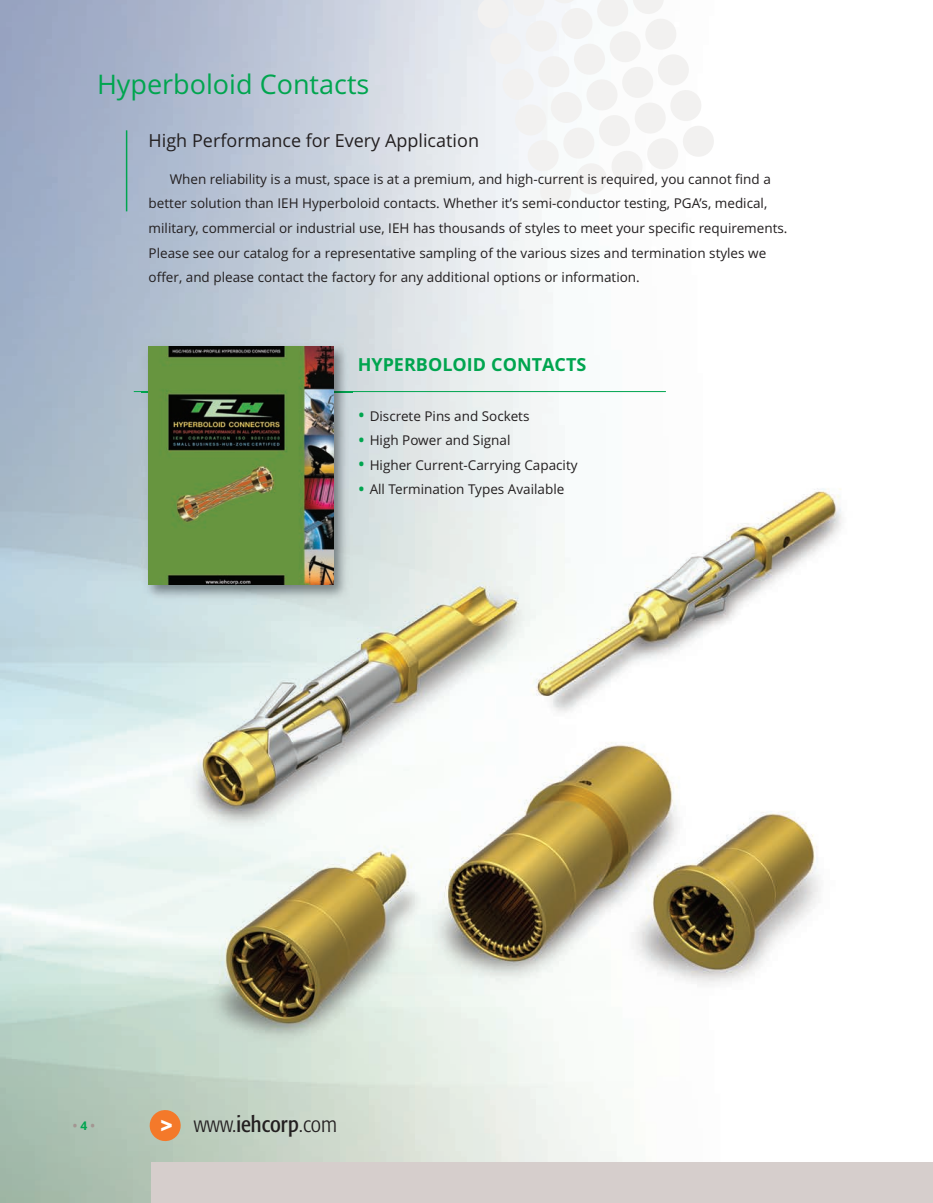
<style>
.page{position:relative;width:933px;height:1203px;background:#fff}
.page>*{position:absolute;margin:0;border:0;box-sizing:border-box;transform-origin:0 0}
.t1{font:27px "Open Sans";color:#00a54f}
.t2{font:300 condensed 22.5px "Formata";color:#231f20}
.t3{font:18px "Open Sans";color:#231f20}
.t4{font:700 18px "Open Sans";color:#00a54f}
.t5{font:13.5px/24.6px "Open Sans";color:#231f20}
.t6{font:700 12px "Open Sans";color:#a39692}
.s1{font-size:19.5px;color:#00a54f}
.s2{color:#00a54f}
.s3{font-family:"Helvetica";font-weight:700;font-stretch:normal;font-size:23.7px;color:#fff}
.s4{font-weight:400}
</style>
<div class="page">
<img style="left:0;top:0;width:842px;height:1202px">
<svg style="left:148px;top:1107px;width:35px;height:35px"></svg>
<svg style="left:476px;top:0;width:240px;height:209px"></svg>
<hr style="left:126px;top:130px;width:1px;height:81px;background:#00a54f">
<hr style="left:134px;top:391px;width:532px;height:1px;background:#00a54f">
<img style="left:141px;top:340px;width:212px;height:264px">
<img style="left:141px;top:391px;width:212px;height:1px">
<img style="left:148px;top:346px;width:185px;height:238px">
<div style="left:151px;top:1161px;width:782px;height:41px;background:#d6cecc"></div>
<h1 class="t1" style="left:97px;top:69px;width:274px">Hyperboloid Contacts</h1>
<h3 class="t3" style="left:149px;top:131px;width:332px">High Performance for Every Application</h3>
<p class="t5" style="left:149px;top:167px;width:640px;text-indent:21px">When reliability is a must, space is at a premium, and high-current is required, you cannot find a better solution than IEH Hyperboloid contacts. Whether it’s semi-conductor testing, PGA’s, medical, military, commercial or industrial use, IEH has thousands of styles to meet your specific requirements.<br>Please see our catalog for a representative sampling of the various sizes and termination styles we offer, and please contact the factory for any additional options or information.</p>
<h3 class="t4" style="left:358px;top:354px;width:230px">HYPERBOLOID CONTACTS</h3>
<p class="t5" style="left:358px;top:403px;width:173px"><span class="s1">•</span> Discrete Pins and Sockets</p>
<p class="t5" style="left:358px;top:428px;width:154px"><span class="s1">•</span> High Power and Signal</p>
<p class="t5" style="left:358px;top:453px;width:221px"><span class="s1">•</span> Higher Current-Carrying Capacity</p>
<p class="t5" style="left:358px;top:477px;width:208px"><span class="s1">•</span> All Termination Types Available</p>
<p class="t6" style="left:73px;top:1118px;width:24px">•<span class="s2">4</span>•</p>
<h2 class="t2" style="left:160px;top:1114px;width:178px"><span class="s3">&gt;</span> www.<span class="s4">iehcorp</span>.com</h2>
</div>
